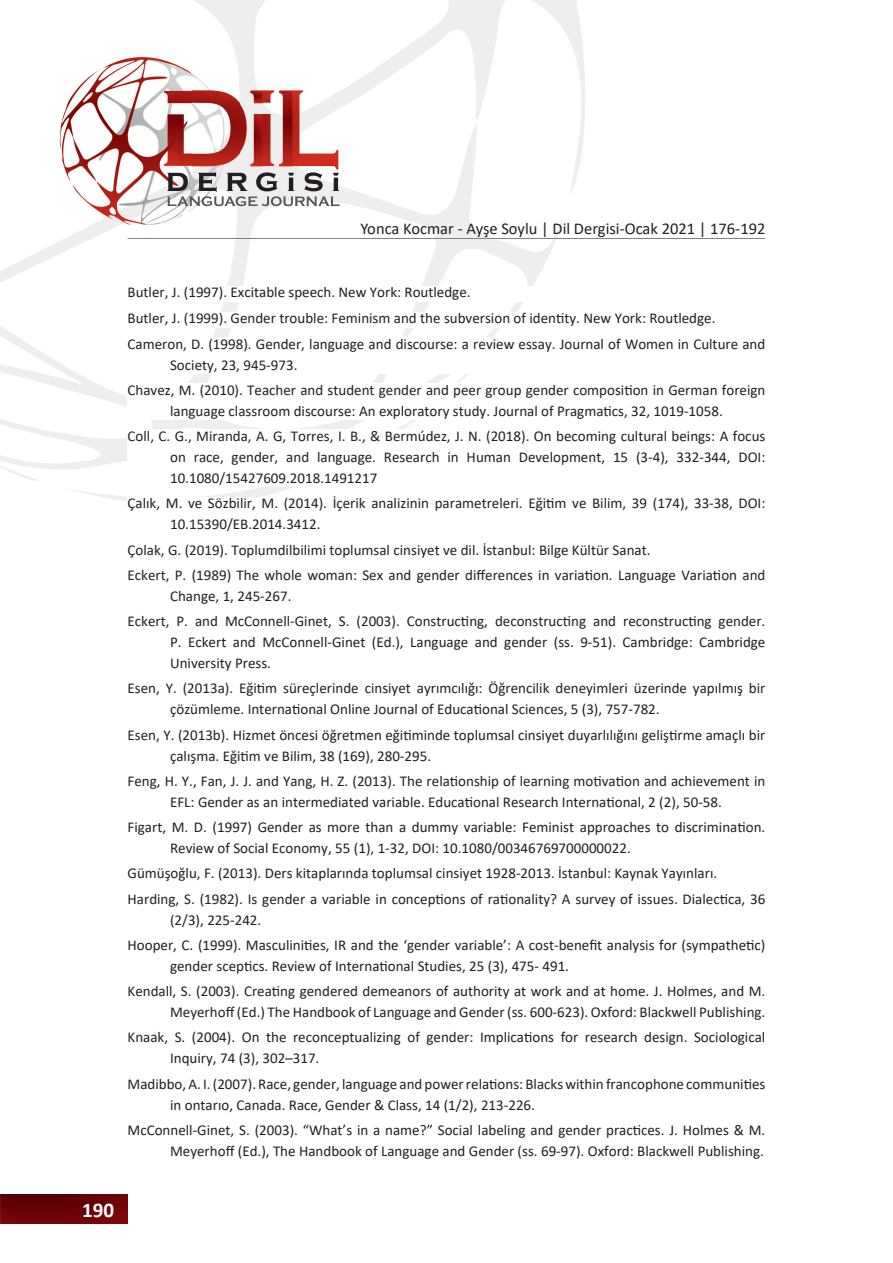
<style>
.page{position:relative;width:893px;height:1263px;background:#fff}
.page>*{position:absolute;margin:0;border:0;box-sizing:border-box;transform-origin:0 0}
.t1{font:700 21px "Calibri";color:#fff}
.t2{font:16.5px "Calibri";color:#231f20}
.t3{font:15px/25.2px "Calibri";color:#231f20}
</style>
<div class="page">
<svg style="left:0;top:0;width:585px;height:501px"></svg>
<img style="left:192px;top:58px;width:35px;height:167px">
<img style="left:192px;top:91px;width:146px;height:79px">
<img style="left:279px;top:91px;width:13px;height:75px">
<img style="left:250px;top:114px;width:12px;height:52px">
<svg style="left:250px;top:91px;width:12px;height:13px"></svg>
<img style="left:192px;top:91px;width:47px;height:75px">
<img style="left:60px;top:57px;width:132px;height:168px">
<svg style="left:167px;top:172px;width:173px;height:34px;background:#b3b2b3"></svg>
<hr style="left:128px;top:238px;width:637px;height:1px;background:#808285">
<img style="left:0;top:1194px;width:128px;height:30px">
<div style="left:128px;top:286px;width:637px;height:15px;background:#fff"></div>
<div style="left:128px;top:312px;width:637px;height:15px;background:#fff"></div>
<div style="left:128px;top:337px;width:637px;height:36px;background:#fff"></div>
<div style="left:128px;top:384px;width:637px;height:36px;background:#fff"></div>
<div style="left:128px;top:430px;width:637px;height:57px;background:#fff"></div>
<div style="left:128px;top:497px;width:637px;height:36px;background:#fff"></div>
<p class="t2" style="left:360px;top:217px;width:406px">Yonca Kocmar - Ayşe Soylu | Dil Dergisi-Ocak 2021 | 176-192</p>
<p class="t3" style="left:128px;top:279px;width:639px">Butler, J. (1997). Excitable speech. New York: Routledge.<br>Butler, J. (1999). Gender trouble: Feminism and the subversion of identity. New York: Routledge.<br>Cameron, D. (1998). Gender, language and discourse: a review essay. Journal of Women in Culture and</p>
<p class="t3" style="left:128px;top:352px;width:639px;text-indent:43px">Society, 23, 945-973.<br>Chavez, M. (2010). Teacher and student gender and peer group gender composition in German foreign</p>
<p class="t3" style="left:128px;top:398px;width:639px;text-align:center">language classroom discourse: An exploratory study. Journal of Pragmatics, 32, 1019-1058.<br>Coll, C. G., Miranda, A. G, Torres, I. B., &amp; Bermúdez, J. N. (2018). On becoming cultural beings: A focus</p>
<p class="t3" style="left:170px;top:446px;width:597px;line-height:21px">on race, gender, and language. Research in Human Development, 15 (3-4), 332-344, DOI:<br>10.1080/15427609.2018.1491217</p>
<p class="t3" style="left:170px;top:492px;width:597px;line-height:21px;text-indent:-43px">Çalık, M. ve Sözbilir, M. (2014). İçerik analizinin parametreleri. Eğitim ve Bilim, 39 (174), 33-38, DOI:<br>10.15390/EB.2014.3412.</p>
<p class="t3" style="left:128px;top:537px;width:639px">Çolak, G. (2019). Toplumdilbilimi toplumsal cinsiyet ve dil. İstanbul: Bilge Kültür Sanat.<br>Eckert, P. (1989) The whole woman: Sex and gender differences in variation. Language Variation and</p>
<p class="t3" style="left:128px;top:583px;width:639px;text-indent:43px">Change, 1, 245-267.<br>Eckert, P. and McConnell-Ginet, S. (2003). Constructing, deconstructing and reconstructing gender.</p>
<p class="t3" style="left:170px;top:631px;width:597px;line-height:21px">P. Eckert and McConnell-Ginet (Ed.), Language and gender (ss. 9-51). Cambridge: Cambridge<br>University Press.</p>
<p class="t3" style="left:170px;top:677px;width:597px;line-height:21px;text-indent:-43px">Esen, Y. (2013a). Eğitim süreçlerinde cinsiyet ayrımcılığı: Öğrencilik deneyimleri üzerinde yapılmış bir çözümleme. International Online Journal of Educational Sciences, 5 (3), 757-782.</p>
<p class="t3" style="left:170px;top:724px;width:597px;line-height:21px;text-indent:-43px">Esen, Y. (2013b). Hizmet öncesi öğretmen eğitiminde toplumsal cinsiyet duyarlılığını geliştirme amaçlı bir çalışma. Eğitim ve Bilim, 38 (169), 280-295.</p>
<p class="t3" style="left:128px;top:770px;width:639px;line-height:21px;text-align:center">Feng, H. Y., Fan, J. J. and Yang, H. Z. (2013). The relationship of learning motivation and achievement in<br>EFL: Gender as an intermediated variable. Educational Research International, 2 (2), 50-58.</p>
<p class="t3" style="left:170px;top:816px;width:597px;line-height:21px;text-indent:-43px">Figart, M. D. (1997) Gender as more than a dummy variable: Feminist approaches to discrimination.<br>Review of Social Economy, 55 (1), 1-32, DOI: 10.1080/00346769700000022.</p>
<p class="t3" style="left:128px;top:860px;width:639px">Gümüşoğlu, F. (2013). Ders kitaplarında toplumsal cinsiyet 1928-2013. İstanbul: Kaynak Yayınları.<br>Harding, S. (1982). Is gender a variable in conceptions of rationality? A survey of issues. Dialectica, 36</p>
<p class="t3" style="left:128px;top:906px;width:639px;text-indent:43px">(2/3), 225-242.<br>Hooper, C. (1999). Masculinities, IR and the ‘gender variable’: A cost-benefit analysis for (sympathetic)</p>
<p class="t3" style="left:128px;top:953px;width:639px;text-indent:43px">gender sceptics. Review of International Studies, 25 (3), 475- 491.<br>Kendall, S. (2003). Creating gendered demeanors of authority at work and at home. J. Holmes, and M.</p>
<p class="t3" style="left:128px;top:999px;width:639px;text-align:right">Meyerhoff (Ed.) The Handbook of Language and Gender (ss. 600-623). Oxford: Blackwell Publishing.<br>Knaak, S. (2004). On the reconceptualizing of gender: Implications for research design. Sociological</p>
<p class="t3" style="left:128px;top:1045px;width:639px;text-indent:43px">Inquiry, 74 (3), 302–317.<br>Madibbo, A. I. (2007). Race, gender, language and power relations: Blacks within francophone communities</p>
<p class="t3" style="left:128px;top:1091px;width:639px;text-indent:43px">in ontarıo, Canada. Race, Gender &amp; Class, 14 (1/2), 213-226.<br>McConnell-Ginet, S. (2003). “What’s in a name?” Social labeling and gender practices. J. Holmes &amp; M.</p>
<p class="t3" style="left:170px;top:1138px;width:595px">Meyerhoff (Ed.), The Handbook of Language and Gender (ss. 69-97). Oxford: Blackwell Publishing.</p>
<h1 class="t1" style="left:82px;top:1195px;width:33px">190</h1>
</div>
